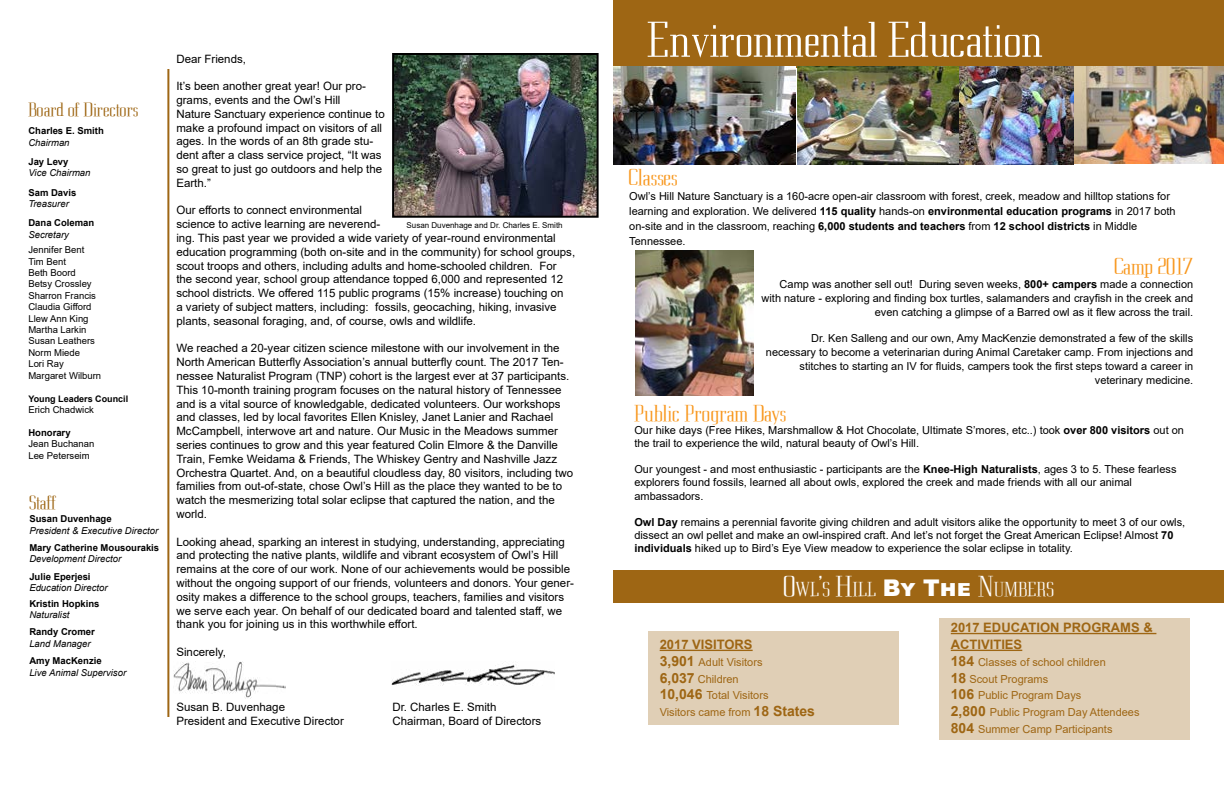
<style>
.page{position:relative;width:1224px;height:792px;background:#fff}
.page>*{position:absolute;margin:0;border:0;box-sizing:border-box;transform-origin:0 0}
.t1{font:300 52px "Eden";color:#fff}
.t2{font:300 24px "Eden";color:#f8971d}
.t3{font:300 24px "Eden";letter-spacing:.02em;color:#f8971d}
.t4{font:300 21px "Eden";color:#fff}
.t5{font:300 20px "Eden";color:#9e6614}
.t6{font:700 13px/16.8px "Arial";color:#9e6614}
.t7{font:11.5px/13.8px "Arial";color:#000}
.t8{font:11px/14px "Arial";color:#000}
.t9{font:11px/16.8px "Arial";color:#9e6614}
.t10{font:9.5px/11.4px "Arial";color:#000}
.t11{font:italic 9.5px "Arial";color:#000}
.t12{font:700 9.5px "Arial";color:#000}
.t13{font:700 9px "Arial";color:#000}
.t14{font:8px "Arial";color:#000}
.s1{font-weight:700}
.s2{font-size:30px}
.s3{font-family:"Arial";font-weight:900;font-size:23px}
.s4{font-weight:700;font-size:14px}
</style>
<div class="page">
<div style="left:613px;top:0;width:611px;height:67px;background:#9e6614"></div>
<hr style="left:167px;top:69px;width:2px;height:648px;background:#9e6614">
<img style="left:391px;top:663px;width:164px;height:23px">
<img style="left:635px;top:251px;width:119px;height:144px">
<img style="left:614px;top:66px;width:181px;height:98px">
<img style="left:797px;top:66px;width:427px;height:98px">
<img style="left:395px;top:56px;width:201px;height:159px">
<div style="left:392px;top:53px;width:207px;height:165px;border:2px solid #000"></div>
<img style="left:174px;top:662px;width:112px;height:36px">
<div style="left:613px;top:570px;width:611px;height:33px;background:#9e6614"></div>
<div style="left:648px;top:631px;width:251px;height:94px;background:#e0cfb6"></div>
<hr style="left:660px;top:650px;width:93px;height:1px;background:#9e6614">
<div style="left:939px;top:618px;width:251px;height:121px;background:#e0cfb6"></div>
<hr style="left:951px;top:633px;width:205px;height:1px;background:#9e6614">
<hr style="left:951px;top:650px;width:71px;height:1px;background:#9e6614">
<h3 class="t5" style="left:28px;top:98px;width:112px">Board of Directors</h3>
<p class="t12" style="left:28px;top:124px;width:77px">Charles E. Smith</p>
<p class="t11" style="left:28px;top:136px;width:43px">Chairman</p>
<p class="t12" style="left:28px;top:155px;width:42px">Jay Levy</p>
<p class="t11" style="left:28px;top:167px;width:64px">Vice Chairman</p>
<p class="t12" style="left:28px;top:186px;width:50px">Sam Davis</p>
<p class="t11" style="left:28px;top:198px;width:42px">Treasurer</p>
<p class="t12" style="left:28px;top:216px;width:67px">Dana Coleman</p>
<p class="t11" style="left:28px;top:228px;width:42px">Secretary</p>
<p class="t10" style="left:28px;top:244px;width:74px">Jennifer Bent<br>Tim Bent<br>Beth Boord<br>Betsy Crossley<br>Sharron Francis<br>Claudia Gifford<br>Llew Ann King<br>Martha Larkin<br>Susan Leathers<br>Norm Miede<br>Lori Ray<br>Margaret Wilburn</p>
<p class="t13" style="left:28px;top:392px;width:101px">Young Leaders Council</p>
<p class="t10" style="left:28px;top:404px;width:67px">Erich Chadwick</p>
<p class="t12" style="left:28px;top:426px;width:44px">Honorary</p>
<p class="t10" style="left:28px;top:438px;width:68px">Jean Buchanan<br>Lee Peterseim</p>
<h3 class="t5" style="left:29px;top:492px;width:28px">Staff</h3>
<p class="t12" style="left:29px;top:512px;width:84px">Susan Duvenhage</p>
<p class="t11" style="left:29px;top:524px;width:130px">President &amp; Executive Director</p>
<p class="t12" style="left:29px;top:541px;width:131px">Mary Catherine Mousourakis</p>
<p class="t11" style="left:29px;top:553px;width:93px">Development Director</p>
<p class="t12" style="left:29px;top:570px;width:63px">Julie Eperjesi</p>
<p class="t11" style="left:29px;top:582px;width:80px">Education Director</p>
<p class="t12" style="left:29px;top:596px;width:72px">Kristin Hopkins</p>
<p class="t11" style="left:29px;top:608px;width:42px">Naturalist</p>
<p class="t12" style="left:29px;top:625px;width:67px">Randy Cromer</p>
<p class="t11" style="left:29px;top:637px;width:63px">Land Manager</p>
<p class="t12" style="left:29px;top:654px;width:74px">Amy MacKenzie</p>
<p class="t11" style="left:29px;top:666px;width:98px">Live Animal Supervisor</p>
<p class="t7" style="left:176px;top:52px;width:71px">Dear Friends,</p>
<p class="t7" style="left:176px;top:79px;width:210px">It’s been another great year! Our pro&shy;grams, events and the Owl’s Hill<br>Nature Sanctuary experience continue to make a profound impact on visitors of all ages. In the words of an 8th grade stu&shy;dent after a class service project, “It was so great to just go outdoors and help the Earth.”</p>
<p class="t7" style="left:176px;top:203px;width:400px">Our efforts to connect environmental<br>science to active learning are neverend-<br>ing. This past year we provided a wide variety of year-round environmental education programming (both on-site and in the community) for school groups, scout troops and others, including adults and home-schooled children. For the second year, school group attendance topped 6,000 and represented 12 school districts. We offered 115 public programs (15% increase) touching on<br>a variety of subject matters, including: fossils, geocaching, hiking, invasive plants, seasonal foraging, and, of course, owls and wildlife.</p>
<p class="t7" style="left:176px;top:341px;width:398px">We reached a 20-year citizen science milestone with our involvement in the North American Butterfly Association’s annual butterfly count. The 2017 Ten&shy;nessee Naturalist Program (TNP) cohort is the largest ever at 37 participants.<br>This 10-month training program focuses on the natural history of Tennessee and is a vital source of knowledgable, dedicated volunteers. Our workshops and classes, led by local favorites Ellen Knisley, Janet Lanier and Rachael McCampbell, interwove art and nature. Our Music in the Meadows summer series continues to grow and this year featured Colin Elmore &amp; the Danville Train, Femke Weidama &amp; Friends, The Whiskey Gentry and Nashville Jazz Orchestra Quartet. And, on a beautiful cloudless day, 80 visitors, including two families from out-of-state, chose Owl’s Hill as the place they wanted to be to watch the mesmerizing total solar eclipse that captured the nation, and the world.</p>
<p class="t7" style="left:176px;top:535px;width:399px">Looking ahead, sparking an interest in studying, understanding, appreciating and protecting the native plants, wildlife and vibrant ecosystem of Owl’s Hill remains at the core of our work. None of our achievements would be possible without the ongoing support of our friends, volunteers and donors. Your gener&shy;osity makes a difference to the school groups, teachers, families and visitors we serve each year. On behalf of our dedicated board and talented staff, we thank you for joining us in this worthwhile effort.</p>
<p class="t7" style="left:176px;top:645px;width:51px">Sincerely,</p>
<p class="t14" style="left:407px;top:220px;width:158px">Susan Duvenhage and Dr. Charles E. Smith</p>
<p class="t7" style="left:176px;top:700px;width:110px">Susan B. Duvenhage</p>
<p class="t7" style="left:392px;top:700px;width:106px">Dr. Charles E. Smith</p>
<p class="t7" style="left:176px;top:714px;width:169px">President and Executive Director</p>
<p class="t7" style="left:392px;top:714px;width:150px">Chairman, Board of Directors</p>
<h1 class="t1" style="left:648px;top:12px;width:397px">Environmental Education</h1>
<h2 class="t3" style="left:629px;top:165px;width:50px">Classes</h2>
<p class="t8" style="left:629px;top:189px;width:548px;line-height:15px">Owl’s Hill Nature Sanctuary is a 160-acre open-air classroom with forest, creek, meadow and hilltop stations for learning and exploration. We delivered <span class="s1">115 quality</span> hands-on <span class="s1">environmental education programs</span> in 2017 both on-site and in the classroom, reaching <span class="s1">6,000 students and teachers</span> from <span class="s1">12 school districts</span> in Middle Tennessee.</p>
<h2 class="t2" style="left:1115px;top:253px;width:80px">Camp 2017</h2>
<p class="t8" style="left:762px;top:277px;width:433px;text-align:right">Camp was another sell out! During seven weeks, <span class="s1">800+ campers</span> made a connection with nature - exploring and finding box turtles, salamanders and crayfish in the creek and even catching a glimpse of a Barred owl as it flew across the trail.</p>
<p class="t8" style="left:766px;top:331px;width:429px;text-align:right">Dr. Ken Salleng and our own, Amy MacKenzie demonstrated a few of the skills necessary to become a veterinarian during Animal Caretaker camp. From injections and stitches to starting an IV for fluids, campers took the first steps toward a career in veterinary medicine.</p>
<h2 class="t2" style="left:634px;top:400px;width:154px">Public Program Days</h2>
<p class="t8" style="left:634px;top:423px;width:551px;line-height:13.2px">Our hike days (Free Hikes, Marshmallow &amp; Hot Chocolate, Ultimate S’mores, etc..) took <span class="s1">over 800 visitors</span> out on the trail to experience the wild, natural beauty of Owl’s Hill.</p>
<p class="t8" style="left:634px;top:463px;width:544px;line-height:13.2px">Our youngest - and most enthusiastic - participants are the <span class="s1">Knee-High Naturalists</span>, ages 3 to 5. These fearless explorers found fossils, learned all about owls, explored the creek and made friends with all our animal ambassadors.</p>
<p class="t8" style="left:634px;top:515px;width:552px;line-height:13.2px"><span class="s1">Owl Day</span> remains a perennial favorite giving children and adult visitors alike the opportunity to meet 3 of our owls, dissect an owl pellet and make an owl-inspired craft. And let’s not forget the Great American Eclipse! Almost <span class="s1">70 individuals</span> hiked up to Bird’s Eye View meadow to experience the solar eclipse in totality.</p>
<h3 class="t4" style="left:784px;top:578px;width:272px"><span class="s2">O</span>WL<span class="s2">’</span>S <span class="s2">H</span>ILL <span class="s3">By The</span> <span class="s2">N</span>UMBERS</h3>
<p class="t6" style="left:660px;top:636px;width:94px">2017 VISITORS</p>
<p class="t9" style="left:660px;top:653px;width:157px"><span class="s4">3,901</span> Adult Visitors<br><span class="s4">6,037</span> Children<br><span class="s4">10,046</span> Total Visitors<br>Visitors came from <span class="s4">18 States</span></p>
<p class="t6" style="left:951px;top:619px;width:204px">2017 EDUCATION PROGRAMS &amp;<br>ACTIVITIES</p>
<p class="t9" style="left:951px;top:653px;width:190px"><span class="s4">184</span> Classes of school children<br><span class="s4">18</span> Scout Programs<br><span class="s4">106</span> Public Program Days<br><span class="s4">2,800</span> Public Program Day Attendees<br><span class="s4">804</span> Summer Camp Participants</p>
</div>
